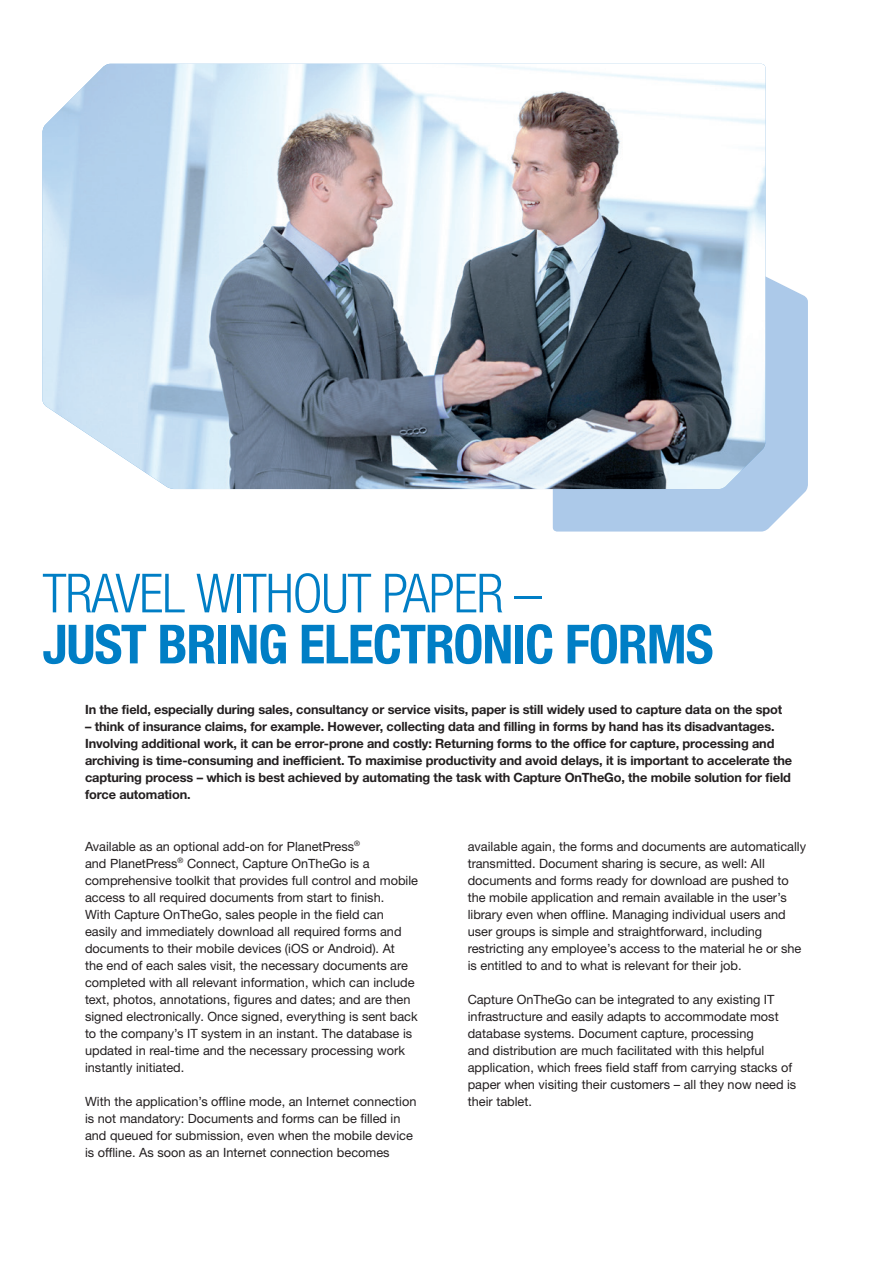
<style>
.page{position:relative;width:893px;height:1263px;background:#fff}
.page>*{position:absolute;margin:0;border:0;box-sizing:border-box;transform-origin:0 0}
.Bro_Inside_HEAD_Bold{font:700 condensed 54px "Helvetica Neue LTW1 G";letter-spacing:-.02em;color:#007ec5}
.Bro_Inside_HEAD_Ligh{font:300 condensed 54px "Helvetica Neue LTW1 G";letter-spacing:-.02em;color:#007ec5}
.Bro_Inside_COPY_Roma{font:12.75px/17px "Helvetica Neue LTW1 G";color:#231f20}
.Bro_Inside_COPYBOLD{font:700 12.75px/17px "Helvetica Neue LTW1 G";letter-spacing:-.01em;color:#231f20}
</style>
<div class="page">
<svg style="left:553px;top:255px;width:255px;height:276px;background:#b5cfeb"></svg>
<img style="left:43px;top:64px;width:722px;height:425px">
<p class="Bro_Inside_HEAD_Ligh" style="left:43px;top:562px;width:500px">TRAVEL WITHOUT PAPER –</p>
<p class="Bro_Inside_HEAD_Bold" style="left:43px;top:612px;width:673px">JUST BRING ELECTRONIC FORMS</p>
<p class="Bro_Inside_COPYBOLD" style="left:85px;top:701px;width:699px">In the field, especially during sales, consultancy or service visits, paper is still widely used to capture data on the spot</p>
<p class="Bro_Inside_COPYBOLD" style="left:85px;top:718px;width:709px">– think of insurance claims, for example. However, collecting data and filling in forms by hand has its disadvantages.<br>Involving additional work, it can be error-prone and costly: Returning forms to the office for capture, processing and archiving is time-consuming and inefficient. To maximise productivity and avoid delays, it is important to accelerate the capturing process – which is best achieved by automating the task with Capture OnTheGo, the mobile solution for field force automation.</p>
<p class="Bro_Inside_COPY_Roma" style="left:85px;top:837px;width:335px">Available as an optional add-on for PlanetPress<sup>®<br></sup>and PlanetPress<sup>®</sup> Connect, Capture OnTheGo is a comprehensive toolkit that provides full control and mobile access to all required documents from start to finish.<br>With Capture OnTheGo, sales people in the field can easily and immediately download all required forms and documents to their mobile devices (iOS or Android). At<br>the end of each sales visit, the necessary documents are completed with all relevant information, which can include text, photos, annotations, figures and dates; and are then signed electronically. Once signed, everything is sent back to the company’s IT system in an instant. The database is updated in real-time and the necessary processing work instantly initiated.</p>
<p class="Bro_Inside_COPY_Roma" style="left:85px;top:1092px;width:333px">With the application’s offline mode, an Internet connection is not mandatory: Documents and forms can be filled in and queued for submission, even when the mobile device is offline. As soon as an Internet connection becomes</p>
<p class="Bro_Inside_COPY_Roma" style="left:468px;top:837px;width:340px">available again, the forms and documents are automatically transmitted. Document sharing is secure, as well: All documents and forms ready for download are pushed to the mobile application and remain available in the user’s library even when offline. Managing individual users and user groups is simple and straightforward, including restricting any employee’s access to the material he or she is entitled to and to what is relevant for their job.</p>
<p class="Bro_Inside_COPY_Roma" style="left:468px;top:990px;width:330px">Capture OnTheGo can be integrated to any existing IT infrastructure and easily adapts to accommodate most database systems. Document capture, processing<br>and distribution are much facilitated with this helpful application, which frees field staff from carrying stacks of paper when visiting their customers – all they now need is their tablet.</p>
</div>
